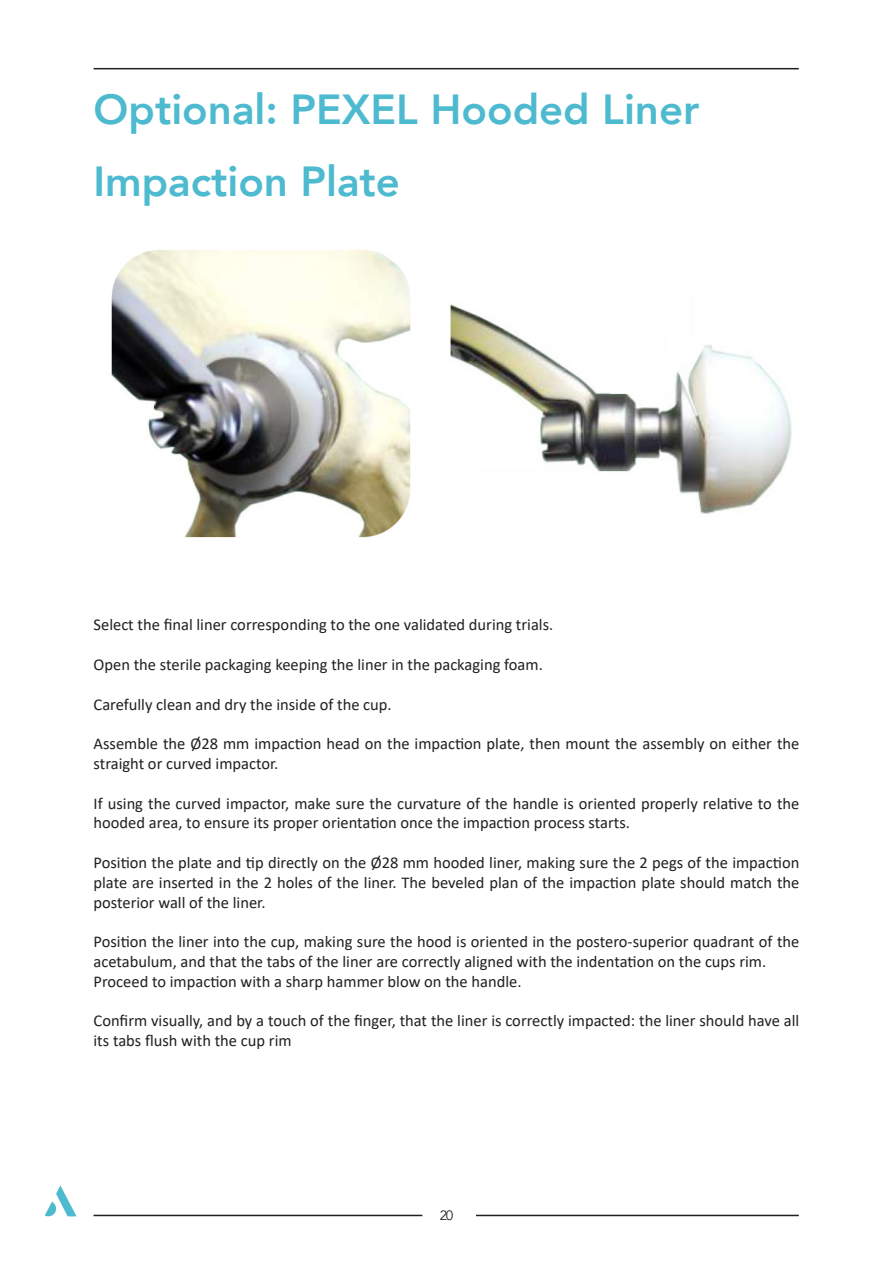
<style>
.page{position:relative;width:893px;height:1263px;background:#fff}
.page>*{position:absolute;margin:0;border:0;box-sizing:border-box;transform-origin:0 0}
.Titre_Surgical_Technique{font:800 42px/72px "Avenir";color:#4dbacf}
.t1{font:16.5px/19.8px "Calibri";color:#231f20}
.t2{font:13.5px "Avenir";color:#231f20}
</style>
<div class="page">
<svg style="left:45px;top:1185px;width:32px;height:32px"></svg>
<hr style="left:94px;top:68px;width:705px;height:1px;background:#231f20">
<hr style="left:94px;top:1215px;width:328px;height:1px;background:#231f20">
<hr style="left:476px;top:1215px;width:323px;height:1px;background:#231f20">
<img style="left:111px;top:250px;width:300px;height:288px">
<img style="left:450px;top:304px;width:342px;height:210px">
<p class="Titre_Surgical_Technique" style="left:94px;top:73px;width:607px">Optional: PEXEL Hooded Liner<br>Impaction Plate</p>
<p class="t1" style="left:94px;top:615px;width:461px">Select the final liner corresponding to the one validated during trials.</p>
<p class="t1" style="left:94px;top:654px;width:451px">Open the sterile packaging keeping the liner in the packaging foam.</p>
<p class="t1" style="left:94px;top:694px;width:300px">Carefully clean and dry the inside of the cup.</p>
<p class="t1" style="left:94px;top:733px;width:707px">Assemble the Ø28 mm impaction head on the impaction plate, then mount the assembly on either the straight or curved impactor.</p>
<p class="t1" style="left:94px;top:793px;width:707px">If using the curved impactor, make sure the curvature of the handle is oriented properly relative to the hooded area, to ensure its proper orientation once the impaction process starts.</p>
<p class="t1" style="left:94px;top:852px;width:707px;text-align:justify">Position the plate and tip directly on the Ø28 mm hooded liner, making sure the 2 pegs of the impaction plate are inserted in the 2 holes of the liner. The beveled plan of the impaction plate should match the posterior wall of the liner.</p>
<p class="t1" style="left:94px;top:931px;width:707px">Position the liner into the cup, making sure the hood is oriented in the postero-superior quadrant of the acetabulum, and that the tabs of the liner are correctly aligned with the indentation on the cups rim.</p>
<p class="t1" style="left:94px;top:971px;width:429px">Proceed to impaction with a sharp hammer blow on the handle.</p>
<p class="t1" style="left:94px;top:1011px;width:707px">Confirm visually, and by a touch of the finger, that the liner is correctly impacted: the liner should have all its tabs flush with the cup rim</p>
<p class="t2" style="left:440px;top:1207px;width:15px">20</p>
</div>
